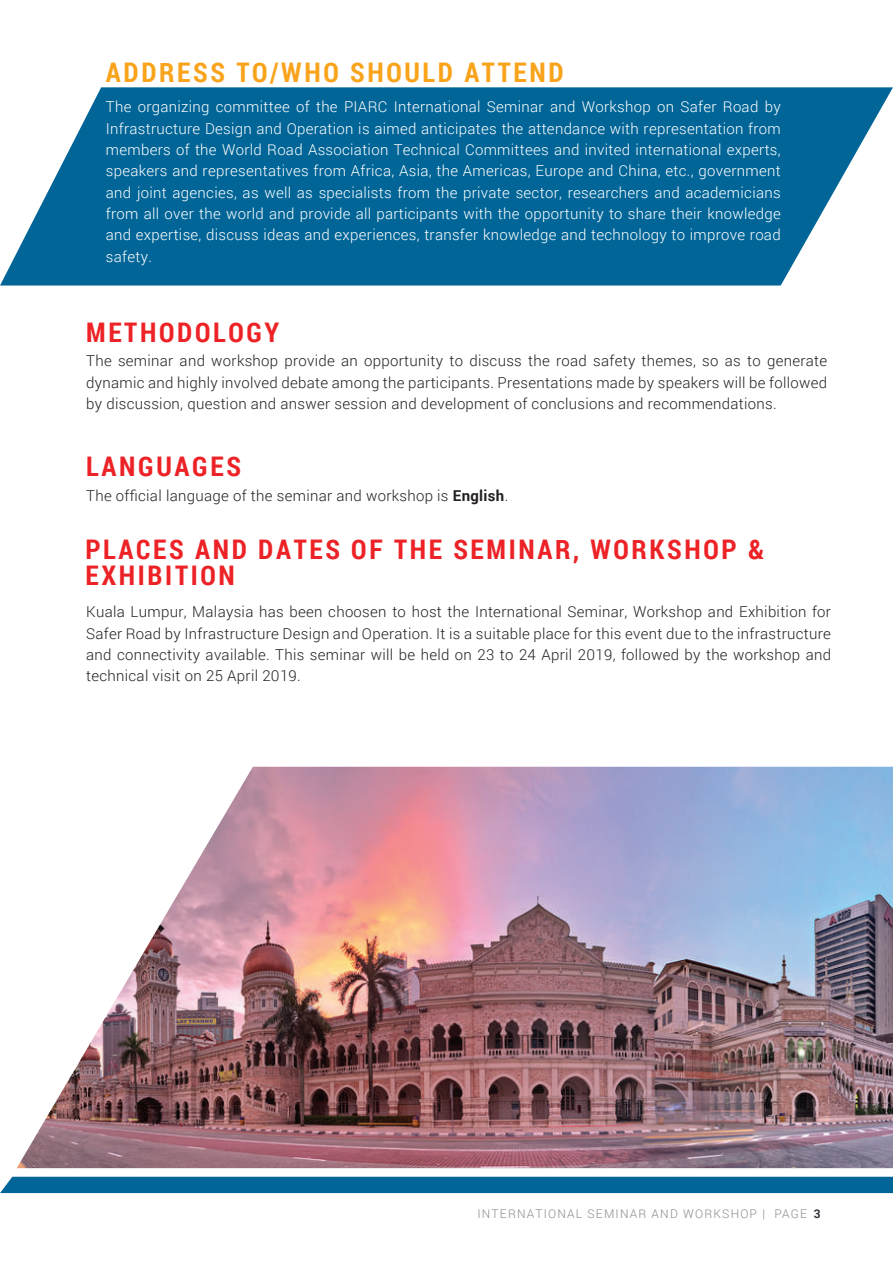
<style>
.page{position:relative;width:893px;height:1263px;background:#fff}
.page>*{position:absolute;margin:0;border:0;box-sizing:border-box;transform-origin:0 0}
.t1{font:700 27px/26.4px "Roboto Condensed";letter-spacing:.1em;color:#ed2226}
.t2{font:700 27px "Roboto Condensed";letter-spacing:.1em;color:#f9a31b}
.t3{font:300 15px/21.3px "Roboto";letter-spacing:.02em;color:#231f20;text-align:justify}
.t4{font:300 15px/21.3px "Roboto";letter-spacing:.02em;color:#fff;text-align:justify}
.t5{font:300 12px "Roboto";letter-spacing:.1em;color:#8a8990}
.s1{font-weight:700}
.s2{font-weight:700;color:#35343c}
</style>
<div class="page">
<svg style="left:0;top:87px;width:893px;height:198px;background:#1f77a3"></svg>
<img style="left:17px;top:767px;width:876px;height:401px">
<div style="left:0;top:1177px;width:893px;height:16px;background:#016597"></div>
<h1 class="t2" style="left:106px;top:54px;width:459px">ADDRESS TO/WHO SHOULD ATTEND</h1>
<p class="t4" style="left:106px;top:96px;width:676px">The organizing committee of the PIARC International Seminar and Workshop on Safer Road by Infrastructure Design and Operation is aimed anticipates the attendance with representation from members of the World Road Association Technical Committees and invited international experts, speakers and representatives from Africa, Asia, the Americas, Europe and China, etc., government and joint agencies, as well as specialists from the private sector, researchers and academicians from all over the world and provide all participants with the opportunity to share their knowledge and expertise, discuss ideas and experiences, transfer knowledge and technology to improve road safety.</p>
<h1 class="t1" style="left:86px;top:318px;width:195px">METHODOLOGY</h1>
<p class="t3" style="left:86px;top:350px;width:743px">The seminar and workshop provide an opportunity to discuss the road safety themes, so as to generate dynamic and highly involved debate among the participants. Presentations made by speakers will be followed by discussion, question and answer session and development of conclusions and recommendations.</p>
<h1 class="t1" style="left:86px;top:452px;width:156px">LANGUAGES</h1>
<p class="t3" style="left:86px;top:484px;width:424px">The official language of the seminar and workshop is <span class="s1">English</span>.</p>
<h1 class="t1" style="left:85px;top:535px;width:680px">PLACES AND DATES OF THE SEMINAR, WORKSHOP &amp;<br>EXHIBITION</h1>
<p class="t3" style="left:86px;top:601px;width:746px">Kuala Lumpur, Malaysia has been choosen to host the International Seminar, Workshop and Exhibition for Safer Road by Infrastructure Design and Operation. It is a suitable place for this event due to the infrastructure and connectivity available. This seminar will be held on 23 to 24 April 2019, followed by the workshop and technical visit on 25 April 2019.</p>
<p class="t5" style="left:477px;top:1206px;width:345px">INTERNATIONAL SEMINAR AND WORKSHOP | PAGE <span class="s2">3</span></p>
</div>
